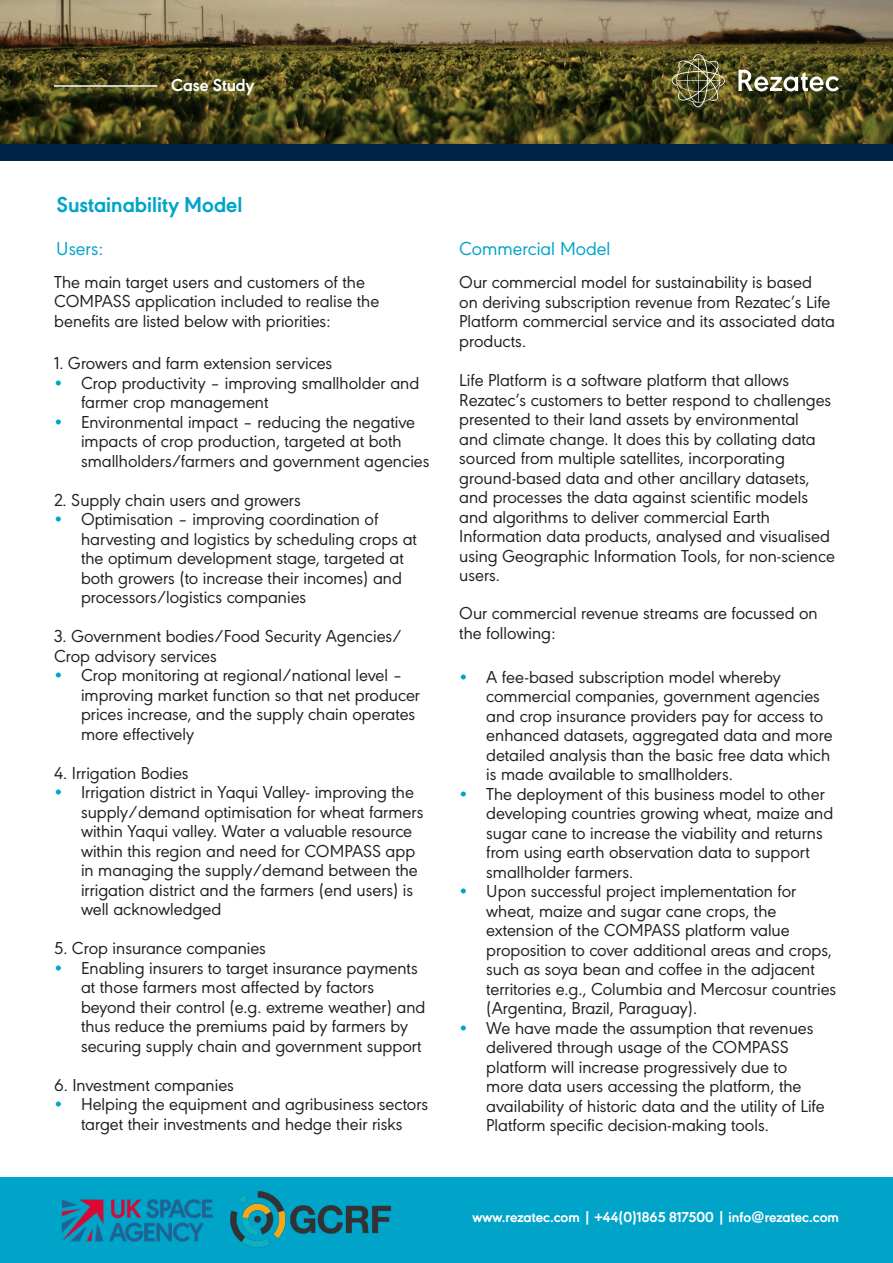
<style>
.page{position:relative;width:893px;height:1263px;background:#fff}
.page>*{position:absolute;margin:0;border:0;box-sizing:border-box;transform-origin:0 0}
.Sub_heading{font:700 22.5px "URW Geometric W03";color:#00a4c8}
.Sub_heading-2{font:19.5px "URW Geometric";color:#00a4c8}
.Paragraph{font:18px/19.5px "URW Geometric";color:#231f20}
.Document_header{font:700 18px "URW Geometric W03";color:#fff}
.t1{font:700 15px "URW Geometric W03";color:#fff}
.s1{color:#00a4c8}
</style>
<div class="page">
<img style="left:0;top:0;width:893px;height:144px">
<hr style="left:54px;top:85px;width:103px;height:2px;background:#fff">
<svg style="left:738px;top:70px;width:101px;height:21px"></svg>
<svg style="left:672px;top:54px;width:53px;height:53px;background:#66643c"></svg>
<div style="left:0;top:144px;width:893px;height:17px;background:#002447"></div>
<div style="left:0;top:1178px;width:893px;height:85px;background:#00a4c8"></div>
<img style="left:62px;top:1199px;width:151px;height:43px">
<img style="left:230px;top:1191px;width:161px;height:56px">
<p class="Document_header" style="left:171px;top:71px;width:85px">Case Study</p>
<p class="Sub_heading" style="left:56px;top:187px;width:187px">Sustainability Model</p>
<p class="Sub_heading-2" style="left:56px;top:235px;width:48px">Users:</p>
<p class="Paragraph" style="left:54px;top:271px;width:327px">The main target users and customers of the<br>COMPASS application included to realise the benefits are listed below with priorities:</p>
<p class="Paragraph" style="left:54px;top:352px;width:280px">1. Growers and farm extension services</p>
<p class="Paragraph" style="left:81px;top:372px;width:340px;text-indent:-27px"><span class="s1">•</span> Crop productivity – improving smallholder and farmer crop management</p>
<p class="Paragraph" style="left:81px;top:411px;width:350px;text-indent:-27px"><span class="s1">•</span> Environmental impact – reducing the negative impacts of crop production, targeted at both smallholders/farmers and government agencies</p>
<p class="Paragraph" style="left:54px;top:489px;width:248px">2. Supply chain users and growers</p>
<p class="Paragraph" style="left:81px;top:508px;width:337px;text-indent:-27px"><span class="s1">•</span> Optimisation – improving coordination of harvesting and logistics by scheduling crops at the optimum development stage, targeted at both growers (to increase their incomes) and processors/logistics companies</p>
<p class="Paragraph" style="left:54px;top:625px;width:350px">3. Government bodies/Food Security Agencies/<br>Crop advisory services</p>
<p class="Paragraph" style="left:81px;top:664px;width:341px;text-indent:-27px"><span class="s1">•</span> Crop monitoring at regional/national level – improving market function so that net producer prices increase, and the supply chain operates more effectively</p>
<p class="Paragraph" style="left:54px;top:762px;width:136px">4. Irrigation Bodies</p>
<p class="Paragraph" style="left:81px;top:781px;width:344px;text-indent:-27px"><span class="s1">•</span> Irrigation district in Yaqui Valley- improving the supply/demand optimisation for wheat farmers within Yaqui valley. Water a valuable resource within this region and need for COMPASS app in managing the supply/demand between the irrigation district and the farmers (end users) is well acknowledged</p>
<p class="Paragraph" style="left:54px;top:937px;width:213px">5. Crop insurance companies</p>
<p class="Paragraph" style="left:81px;top:957px;width:346px;text-indent:-27px"><span class="s1">•</span> Enabling insurers to target insurance payments at those farmers most affected by factors beyond their control (e.g. extreme weather) and thus reduce the premiums paid by farmers by securing supply chain and government support</p>
<p class="Paragraph" style="left:54px;top:1074px;width:181px">6. Investment companies</p>
<p class="Paragraph" style="left:54px;top:1093px;width:376px;text-align:center"><span class="s1">•</span> Helping the equipment and agribusiness sectors target their investments and hedge their risks</p>
<p class="Sub_heading-2" style="left:459px;top:235px;width:153px">Commercial Model</p>
<p class="Paragraph" style="left:459px;top:271px;width:377px">Our commercial model for sustainability is based on deriving subscription revenue from Rezatec’s Life Platform commercial service and its associated data products.</p>
<p class="Paragraph" style="left:459px;top:369px;width:377px">Life Platform is a software platform that allows Rezatec’s customers to better respond to challenges presented to their land assets by environmental<br>and climate change. It does this by collating data sourced from multiple satellites, incorporating ground-based data and other ancillary datasets, and processes the data against scientific models and algorithms to deliver commercial Earth Information data products, analysed and visualised using Geographic Information Tools, for non-science users.</p>
<p class="Paragraph" style="left:459px;top:602px;width:360px">Our commercial revenue streams are focussed on the following:</p>
<p class="Paragraph" style="left:486px;top:666px;width:348px;text-indent:-27px"><span class="s1">•</span> A fee-based subscription model whereby commercial companies, government agencies and crop insurance providers pay for access to enhanced datasets, aggregated data and more detailed analysis than the basic free data which is made available to smallholders.</p>
<p class="Paragraph" style="left:486px;top:783px;width:349px;text-indent:-27px"><span class="s1">•</span> The deployment of this business model to other developing countries growing wheat, maize and sugar cane to increase the viability and returns from using earth observation data to support smallholder farmers.</p>
<p class="Paragraph" style="left:486px;top:880px;width:351px;text-indent:-27px"><span class="s1">•</span> Upon successful project implementation for wheat, maize and sugar cane crops, the extension of the COMPASS platform value proposition to cover additional areas and crops, such as soya bean and coffee in the adjacent territories e.g., Columbia and Mercosur countries (Argentina, Brazil, Paraguay).</p>
<p class="Paragraph" style="left:486px;top:1017px;width:340px;text-indent:-27px"><span class="s1">•</span> We have made the assumption that revenues delivered through usage of the COMPASS platform will increase progressively due to more data users accessing the platform, the availability of historic data and the utility of Life Platform specific decision-making tools.</p>
<p class="t1" style="left:472px;top:1203px;width:368px">www.rezatec.com | +44(0)1865 817500 | info@rezatec.com</p>
<p class="t1" style="left:472px;top:1205px;width:368px">www.rezatec.com | +44(0)1865 817500 | info@rezatec.com</p>
</div>
